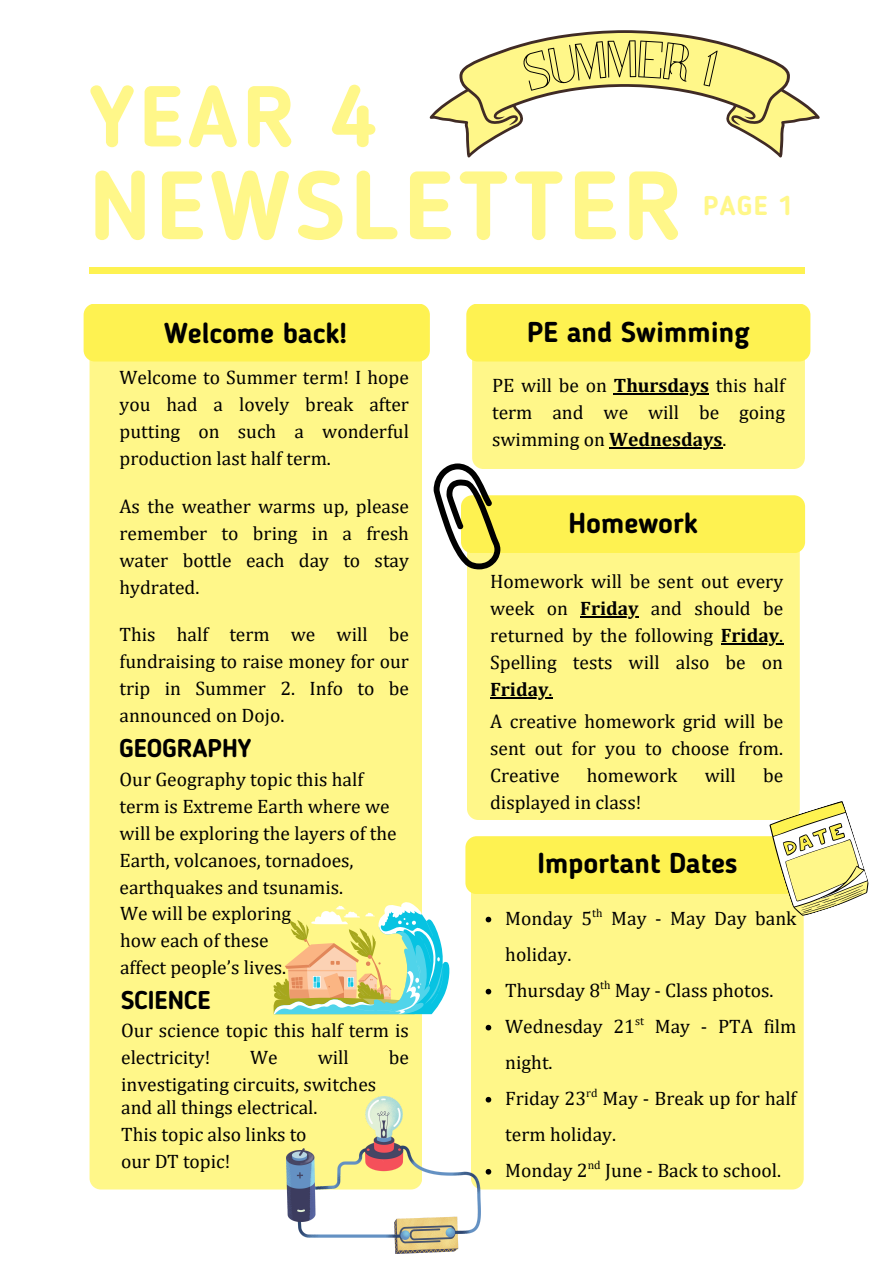
<style>
.page{position:relative;width:894px;height:1264px;background:#fff}
.page>*{position:absolute;margin:0;border:0;box-sizing:border-box;transform-origin:0 0}
.t1{font:700 96px "Blogger Sans";letter-spacing:.05em;color:#fff789}
.t2{font:700 85.5px "Blogger Sans";color:#fff789}
.t3{font:700 28.5px "Blogger Sans";color:#000}
.t4{font:700 27px "Blogger Sans";color:#fff789}
.t5{font:700 25.5px "Blogger Sans";color:#000}
.t6{font:19.5px/27px "Cambria";color:#000}
.t7{font:700 19.5px "Cambria";color:#000}
.t8{font:11.7px "Cambria";color:#000}
.s1{font-weight:700}
.s2{font-weight:400}
</style>
<div class="page">
<div style="left:89px;top:319px;width:333px;height:870px;background:#fff789;border-radius:11px"></div>
<div style="left:84px;top:303px;width:345px;height:58px;background:#fef251;border-radius:11px"></div>
<div style="left:467px;top:511px;width:332px;height:309px;background:#fff789;border-radius:11px"></div>
<div style="left:461px;top:495px;width:343px;height:58px;background:#fef251;border-radius:11px"></div>
<div style="left:472px;top:319px;width:332px;height:150px;background:#fff789;border-radius:11px"></div>
<div style="left:466px;top:303px;width:344px;height:58px;background:#fef251;border-radius:11px"></div>
<div style="left:89px;top:268px;width:715px;height:6px;background:#fef251"></div>
<div style="left:471px;top:871px;width:332px;height:318px;background:#fff789;border-radius:11px"></div>
<div style="left:465px;top:836px;width:344px;height:58px;background:#fef251;border-radius:11px"></div>
<svg style="left:433px;top:463px;width:67px;height:106px"></svg>
<svg style="left:766px;top:800px;width:103px;height:118px"></svg>
<svg style="left:429px;top:30px;width:390px;height:127px"></svg>
<svg style="left:273px;top:902px;width:177px;height:112px"></svg>
<img style="left:286px;top:1096px;width:194px;height:157px">
<svg style="left:485px;top:916px;width:6px;height:6px"></svg>
<svg style="left:485px;top:988px;width:6px;height:6px"></svg>
<svg style="left:485px;top:1024px;width:6px;height:6px"></svg>
<svg style="left:485px;top:1096px;width:6px;height:6px"></svg>
<svg style="left:485px;top:1169px;width:6px;height:5px"></svg>
<hr style="left:580px;top:616px;width:58px;height:1px;background:#000">
<hr style="left:720px;top:643px;width:59px;height:1px;background:#000">
<hr style="left:490px;top:697px;width:58px;height:1px;background:#000">
<hr style="left:613px;top:393px;width:95px;height:1px;background:#000">
<hr style="left:609px;top:447px;width:113px;height:1px;background:#000">
<svg style="left:521px;top:40px;width:170px;height:51px;background:#f5ed88"></svg>
<svg style="left:701px;top:48px;width:16px;height:38px"></svg>
<p class="t2" style="left:89px;top:81px;width:288px">YEAR 4</p>
<p class="t1" style="left:89px;top:166px;width:594px">NEWSLETTER</p>
<p class="t4" style="left:703px;top:194px;width:92px">PAGE 1</p>
<p class="t3" style="left:164px;top:321px;width:184px">Welcome back!</p>
<p class="t6" style="left:119px;top:364px;width:291px;text-align:justify">Welcome to Summer term! I hope you had a lovely break after putting on such a wonderful production last half term.</p>
<h5 class="t6" style="left:119px;top:492px;width:291px;text-align:justify">As the weather warms up, please remember to bring in a fresh water bottle each day to stay hydrated.</h5>
<p class="t6" style="left:119px;top:620px;width:291px;text-align:justify">This half term we will be fundraising to raise money for our trip in Summer 2. Info to be announced on Dojo.</p>
<p class="t5" style="left:119px;top:737px;width:133px">GEOGRAPHY</p>
<h6 class="t6" style="left:119px;top:765px;width:279px">Our Geography topic this half term is Extreme Earth where we will be exploring the layers of the<br>Earth, volcanoes, tornadoes, earthquakes and tsunamis.</h6>
<h3 class="t6" style="left:120px;top:899px;width:173px">We will be exploring how each of these affect people’s lives.</h3>
<p class="t5" style="left:121px;top:989px;width:91px">SCIENCE</p>
<p class="t6" style="left:121px;top:1016px;width:289px">Our science topic this half term is electricity!</p>
<p class="t6" style="left:250px;top:1043px;width:29px">We</p>
<p class="t6" style="left:317px;top:1043px;width:33px">will</p>
<p class="t6" style="left:388px;top:1043px;width:22px">be</p>
<p class="t6" style="left:121px;top:1070px;width:256px">investigating circuits, switches</p>
<p class="t6" style="left:121px;top:1093px;width:198px">and all things electrical.<br>This topic also links to our DT topic!</p>
<p class="t3" style="left:527px;top:320px;width:224px">PE and Swimming</p>
<p class="t6" style="left:492px;top:371px;width:294px">PE will be on <span class="s1">Thursdays</span> this half</p>
<p class="t6" style="left:492px;top:398px;width:294px">term and we will be going swimming on <span class="s1">Wednesdays</span>.</p>
<p class="t3" style="left:568px;top:511px;width:131px">Homework</p>
<p class="t6" style="left:490px;top:567px;width:294px">Homework will be sent out every week on</p>
<p class="t6" style="left:490px;top:594px;width:294px;text-align:right"><span class="s1">Friday</span> and should be<br>returned by the following <span class="s1">Friday</span>.</p>
<h5 class="t6" style="left:490px;top:648px;width:294px">Spelling tests will also be on</h5>
<p class="t7" style="left:490px;top:677px;width:64px">Friday<span class="s2">.</span></p>
<p class="t6" style="left:490px;top:707px;width:294px;text-align:justify">A creative homework grid will be sent out for you to choose from.<br>Creative</p>
<p class="t6" style="left:586px;top:761px;width:92px">homework</p>
<p class="t6" style="left:704px;top:761px;width:33px">will</p>
<p class="t6" style="left:762px;top:761px;width:22px">be</p>
<p class="t6" style="left:490px;top:788px;width:153px">displayed in class!</p>
<p class="t3" style="left:537px;top:851px;width:201px">Important Dates</p>
<p class="t8" style="left:592px;top:905px;width:12px">th</p>
<p class="t6" style="left:505px;top:899px;width:292px;line-height:36px">Monday 5 May - May Day bank holiday.</p>
<p class="t8" style="left:600px;top:977px;width:12px">th</p>
<h6 class="t6" style="left:505px;top:1007px;width:292px;line-height:36px">Wednesday 21 May - PTA film night.</h6>
<p class="t6" style="left:505px;top:976px;width:269px">Thursday 8 May - Class photos.</p>
<h6 class="t8" style="left:634px;top:1013px;width:10px">st</h6>
<p class="t8" style="left:586px;top:1085px;width:13px">rd</p>
<p class="t6" style="left:505px;top:1079px;width:292px;line-height:36px">Friday 23 May - Break up for half term holiday.</p>
<p class="t8" style="left:587px;top:1157px;width:15px">nd</p>
<p class="t6" style="left:505px;top:1156px;width:277px">Monday 2 June - Back to school.</p>
</div>
